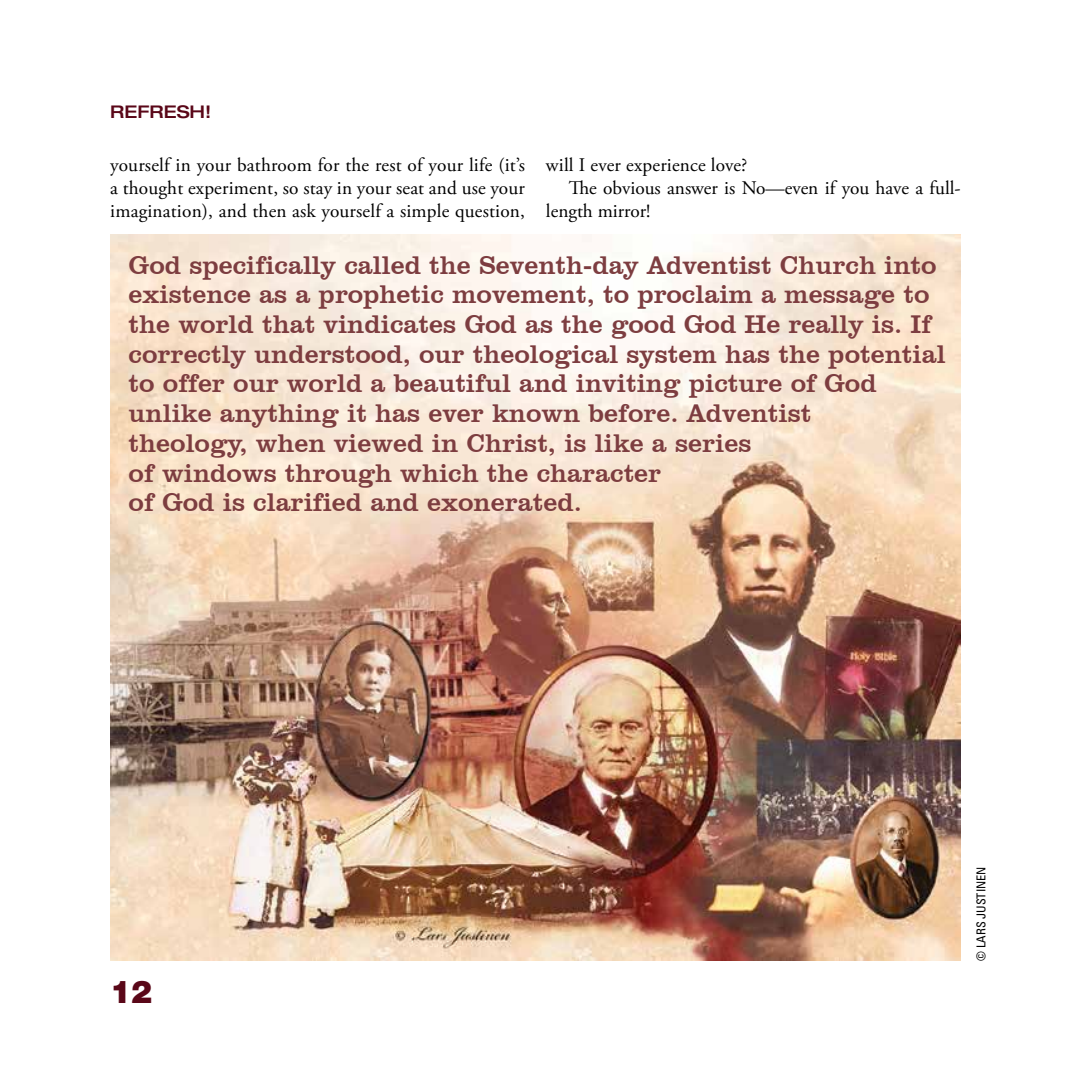
<style>
.page{position:relative;width:1071px;height:1071px;background:#fff}
.page>*{position:absolute;margin:0;border:0;box-sizing:border-box;transform-origin:0 0}
.t1{font:900 31.5px "Helvetica Neue LT Pro";color:#5a0718}
.t2{font:26.25px/29.8px "Clarendon BT";color:#7d3d40}
.t3{font:19.25px/22.8px "Adobe Garamond Pro";letter-spacing:.01em;color:#000;text-align:justify}
.t4{font:500 expanded 17.5px "Helvetica Neue LT Pro";color:#5a0718}
.t5{font:condensed 12.25px "Univers LT Std";color:#000}
</style>
<div class="page">
<img style="left:110px;top:234px;width:850px;height:727px">
<p class="t4" style="left:110px;top:101px;width:103px">REFRESH!</p>
<p class="t3" style="left:110px;top:155px;width:416px">yourself in your bathroom for the rest of your life (it’s a thought experiment, so stay in your seat and use your imagination), and then ask yourself a simple question,</p>
<p class="t3" style="left:546px;top:155px;width:203px">will I ever experience love?</p>
<p class="t3" style="left:569px;top:177px;width:394px">The obvious answer is No—even if you have a full-</p>
<p class="t3" style="left:546px;top:200px;width:106px">length mirror!</p>
<p class="t2" style="left:129px;top:249px;width:819px">God specifically called the Seventh-day Adventist Church into existence as a prophetic movement, to proclaim a message to the world that vindicates God as the good God He really is. If correctly understood, our theological system has the potential to offer our world a beautiful and inviting picture of God unlike anything it has ever known before. Adventist<br>theology, when viewed in Christ, is like a series<br>of windows through which the character<br>of God is clarified and exonerated.</p>
<p class="t1" style="left:110px;top:973px;width:44px">12</p>
<p class="t5" style="left:973px;top:961px;width:96px;rotate:-90deg">© LARS JUSTINEN</p>
</div>
